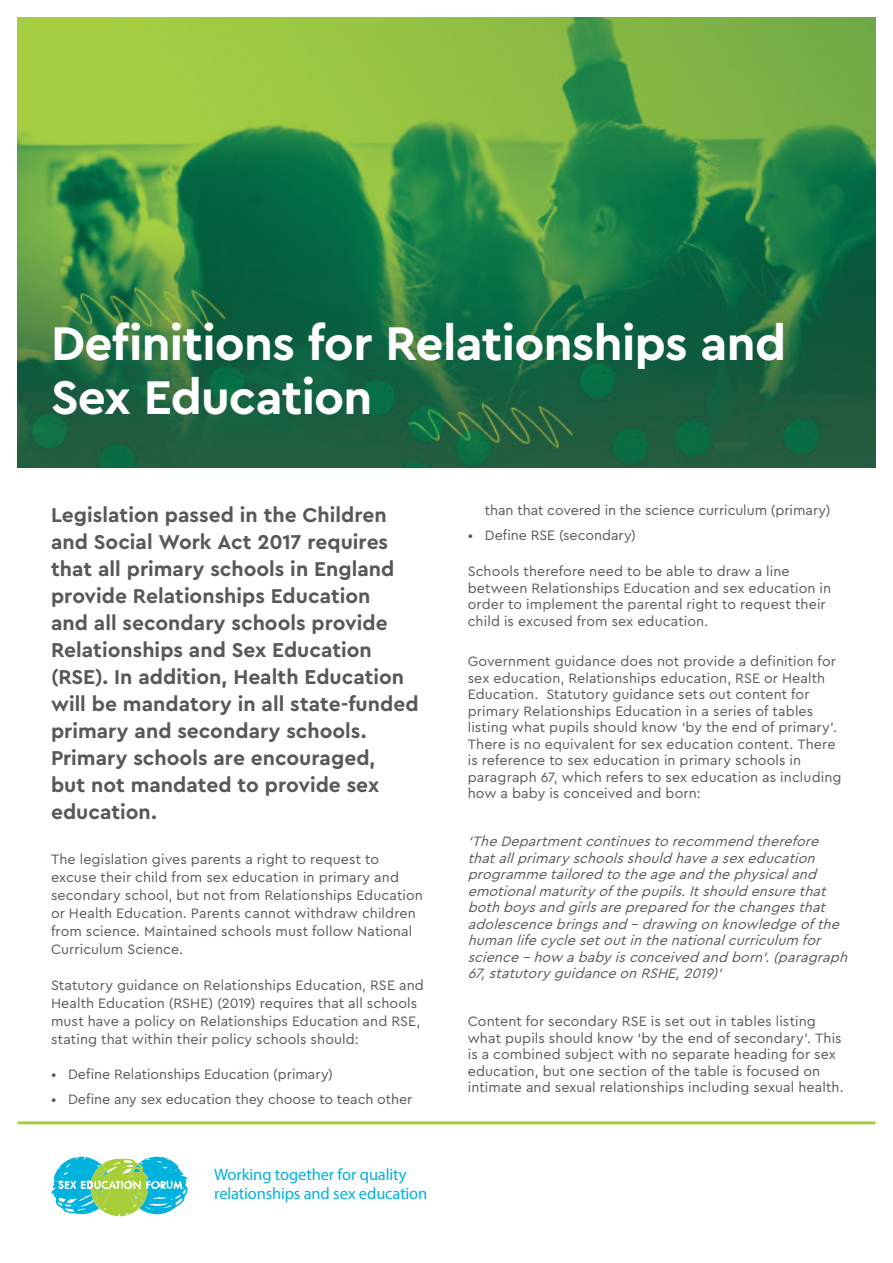
<style>
.page{position:relative;width:893px;height:1263px;background:#fff}
.page>*{position:absolute;margin:0;border:0;box-sizing:border-box;transform-origin:0 0}
.H1_Flyer_alternative{font:700 49.5px/54px "Cera Pro";letter-spacing:-.015em;color:#fff}
.Introduction_style_f{font:700 21px/27px "Cera Pro";color:#57585a}
.t1{font:16.5px/18.8px "Myriad Pro";letter-spacing:-.01em;color:#00b2dd}
.H3_special_subheadin{font:14.25px/16.5px "Cera Pro";letter-spacing:.005em;color:#57585a}
.Body{font:14.25px/18px "Cera Pro";letter-spacing:.005em;color:#57585a}
.H3_special_subheadin-2{font:italic 14.25px/16.5px "Cera Pro";color:#57585a}
</style>
<div class="page">
<img style="left:17px;top:18px;width:859px;height:450px">
<svg style="left:51px;top:1156px;width:137px;height:60px"></svg>
<hr style="left:19px;top:1121px;width:855px;height:3px;background:#a6ce39">
<p class="H1_Flyer_alternative" style="left:51px;top:314px;width:737px">Definitions for Relationships and<br>Sex Education</p>
<p class="Introduction_style_f" style="left:51px;top:501px;width:369px">Legislation passed in the Children and Social Work Act 2017 requires that all primary schools in England provide Relationships Education<br>and all secondary schools provide<br>Relationships and Sex Education (RSE). In addition, Health Education will be mandatory in all state-funded primary and secondary schools.<br>Primary schools are encouraged,<br>but not mandated to provide sex education.</p>
<p class="Body" style="left:51px;top:850px;width:373px">The legislation gives parents a right to request to excuse their child from sex education in primary and secondary school, but not from Relationships Education or Health Education. Parents cannot withdraw children from science. Maintained schools must follow National Curriculum Science.</p>
<p class="Body" style="left:51px;top:976px;width:374px">Statutory guidance on Relationships Education, RSE and Health Education (RSHE) (2019) requires that all schools must have a policy on Relationships Education and RSE, stating that within their policy schools should:</p>
<p class="H3_special_subheadin" style="left:51px;top:1065px;width:283px">• Define Relationships Education (primary)</p>
<p class="H3_special_subheadin" style="left:51px;top:1090px;width:363px">• Define any sex education they choose to teach other</p>
<p class="t1" style="left:214px;top:1165px;width:215px">Working together for quality relationships and sex education</p>
<p class="H3_special_subheadin" style="left:485px;top:502px;width:347px">than that covered in the science curriculum (primary)</p>
<p class="H3_special_subheadin" style="left:468px;top:527px;width:170px">• Define RSE (secondary)</p>
<p class="H3_special_subheadin" style="left:468px;top:562px;width:365px">Schools therefore need to be able to draw a line between Relationships Education and sex education in order to implement the parental right to request their child is excused from sex education.</p>
<p class="H3_special_subheadin" style="left:468px;top:652px;width:375px">Government guidance does not provide a definition for sex education, Relationships education, RSE or Health Education. Statutory guidance sets out content for primary Relationships Education in a series of tables listing what pupils should know ‘by the end of primary’.<br>There is no equivalent for sex education content. There is reference to sex education in primary schools in paragraph 67, which refers to sex education as including how a baby is conceived and born:</p>
<p class="H3_special_subheadin-2" style="left:468px;top:832px;width:386px">‘TheDepartmentcontinuestorecommend therefore thatallprimaryschoolsshould haveasexeducation programmetailored totheageand thephysicaland emotionalmaturityofthepupils.Itshould ensurethat bothboysand girlsareprepared forthechangesthat adolescencebringsand –drawing onknowledgeofthe humanlifecyclesetoutinthenationalcurriculum for science- how ababyisconceived and born’.(paragraph 67,statutoryguidanceonRSHE,2019)’</p>
<p class="H3_special_subheadin" style="left:468px;top:1012px;width:377px">Content for secondary RSE is set out in tables listing what pupils should know ‘by the end of secondary’. This is a combined subject with no separate heading for sex education, but one section of the table is focused on intimate and sexual relationships including sexual health.</p>
</div>
